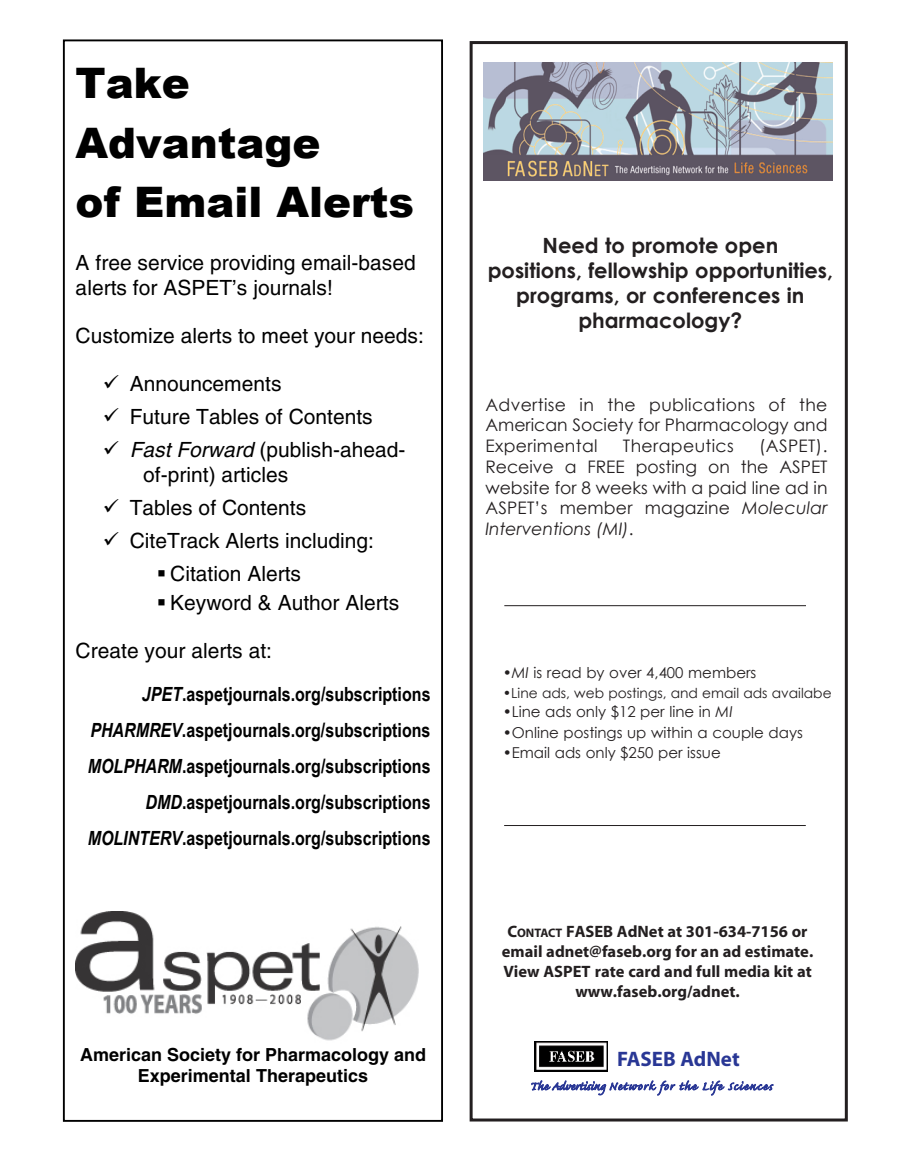
<style>
.page{position:relative;width:905px;height:1175px;background:#fff}
.page>*{position:absolute;margin:0;border:0;box-sizing:border-box;transform-origin:0 0}
.t1{font:900 42px/59.2px "Arial";color:#000}
.t2{font:21px/33.2px "Helvetica";color:#000}
.t3{font:700 21px/25.2px "Century Gothic";color:#231f20;text-align:center}
.t4{font:700 21px "Myriad";color:#293795}
.t5{font:700 19.5px/35.8px "Arial Narrow";color:#000;text-align:right}
.t6{font:700 18px/20.7px "Helvetica";color:#000;text-align:center}
.t7{font:17.25px/20.7px "Century Gothic";color:#231f20;text-align:justify}
.t8{font:17.25px "Century Gothic";letter-spacing:.02em;color:#231f20}
.t9{font:700 16.5px/19.8px "Myriad";color:#231f20;text-align:center}
.t10{font:15px "Century Gothic";color:#231f20}
.t11{font:13.8px "Century Gothic";color:#231f20}
.s1{font-style:italic}
.s2{font-size:14.1px}
.s3{font-size:12.3px}
</style>
<div class="page">
<div style="left:63px;top:39px;width:380px;height:1082px;border:2px solid #000"></div>
<img style="left:76px;top:911px;width:343px;height:130px">
<div style="left:469px;top:41px;width:378px;height:1080px;border:3px solid #231f20"></div>
<img style="left:483px;top:62px;width:349px;height:119px">
<hr style="left:504px;top:825px;width:301px;height:1px;background:#231f20">
<svg style="left:534px;top:1041px;width:74px;height:31px"></svg>
<img style="left:534px;top:1041px;width:73px;height:30px">
<svg style="left:531px;top:1080px;width:242px;height:16px"></svg>
<hr style="left:504px;top:605px;width:302px;height:1px;background:#231f20">
<h1 class="t1" style="left:76px;top:52px;width:340px">Take<br>Advantage<br>of Email Alerts</h1>
<p class="t2" style="left:76px;top:251px;width:341px;line-height:24.2px">A free service providing email-based alerts for ASPET’s journals!</p>
<p class="t2" style="left:76px;top:319px;width:350px">Customize alerts to meet your needs:</p>
<p class="t2" style="left:130px;top:367px;width:277px">Announcements<br>Future Tables of Contents<br><span class="s1">Fast Forward</span> (publish-ahead-</p>
<p class="t2" style="left:143px;top:457px;width:146px">of-print) articles</p>
<p class="t2" style="left:130px;top:491px;width:178px">Tables of Contents</p>
<p class="t2" style="left:130px;top:524px;width:246px">CiteTrack Alerts including:</p>
<p class="t2" style="left:170px;top:557px;width:132px">Citation Alerts</p>
<p class="t2" style="left:170px;top:585px;width:230px">Keyword &amp; Author Alerts</p>
<p class="t2" style="left:76px;top:634px;width:198px">Create your alerts at:</p>
<p class="t5" style="left:88px;top:675px;width:344px"><span class="s1">JPET</span>.aspetjournals.org/subscriptions <span class="s1">PHARMREV</span>.aspetjournals.org/subscriptions <span class="s1">MOLPHARM</span>.aspetjournals.org/subscriptions <span class="s1">DMD</span>.aspetjournals.org/subscriptions <span class="s1">MOLINTERV</span>.aspetjournals.org/subscriptions</p>
<p class="t6" style="left:80px;top:1044px;width:347px">American Society for Pharmacology and<br>Experimental Therapeutics</p>
<p class="t3" style="left:487px;top:231px;width:347px">Need to promote open<br>positions, fellowship opportunities, programs, or conferences in pharmacology?</p>
<p class="t7" style="left:485px;top:394px;width:344px">Advertise in the publications of the American Society for Pharmacology and Experimental</p>
<p class="t7" style="left:485px;top:435px;width:344px;text-indent:274px">(ASPET).<br>Receive a FREE posting on the ASPET website for 8 weeks with a paid line ad in ASPET’s member magazine <span class="s1">Molecular Interventions (MI)</span>.</p>
<p class="t8" style="left:623px;top:434px;width:112px">Therapeutics</p>
<p class="t10" style="left:502px;top:662px;width:255px"><span class="s1">•MI</span> is read by over 4,400 members</p>
<p class="t11" style="left:502px;top:683px;width:330px"><span class="s2">•</span>Line ads, web postings, and email ads availabe</p>
<p class="t10" style="left:502px;top:701px;width:231px">•Line ads only $12 per line in <span class="s1">MI</span></p>
<p class="t10" style="left:502px;top:721px;width:302px">•Online postings up within a couple days</p>
<p class="t10" style="left:502px;top:741px;width:219px">•Email ads only $250 per issue</p>
<p class="t9" style="left:502px;top:922px;width:313px">C<span class="s3">ONTACT</span> FASEB AdNet at 301-634-7156 or email adnet@faseb.org for an ad estimate.<br>View ASPET rate card and full media kit at www.faseb.org/adnet.</p>
<p class="t4" style="left:617px;top:1047px;width:124px">FASEB AdNet</p>
</div>
